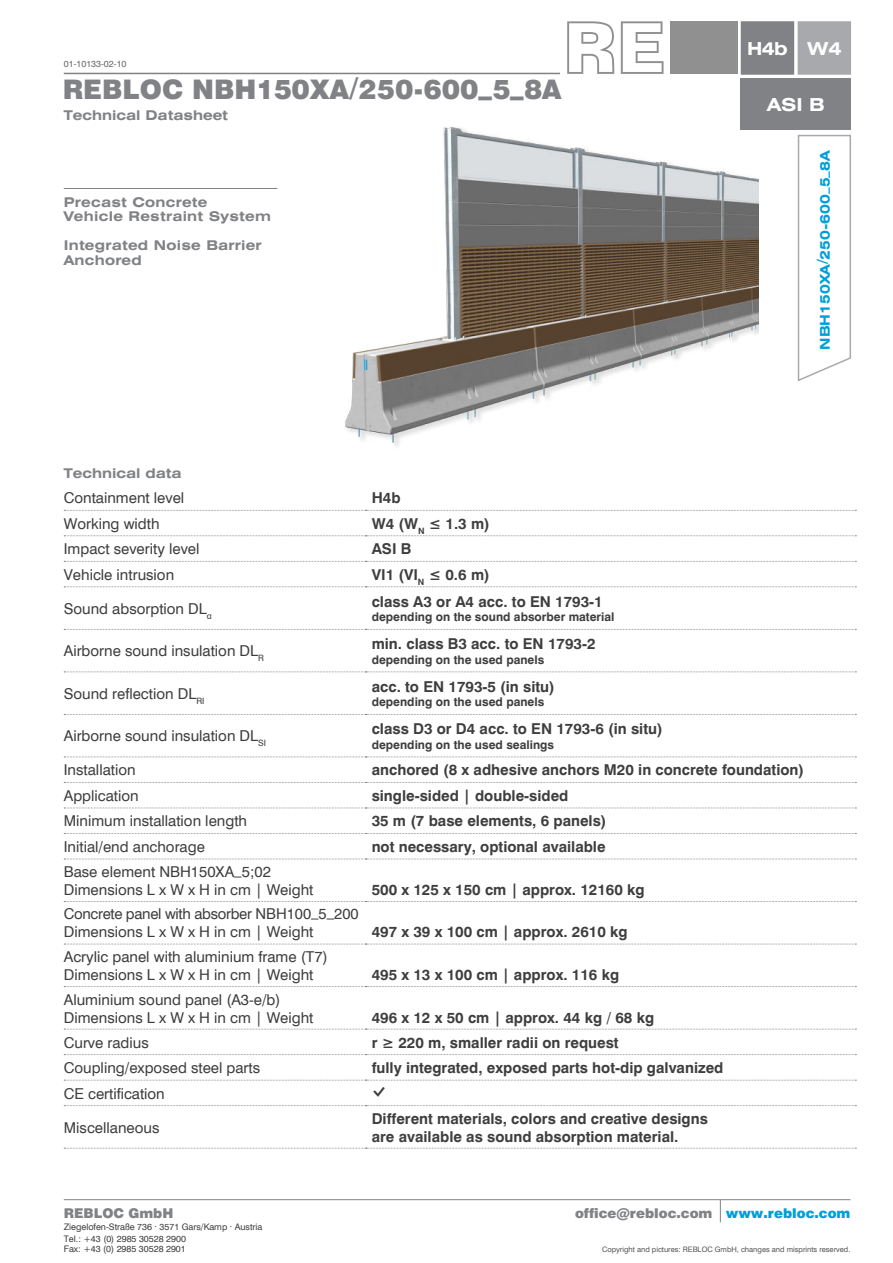
<style>
.page{position:relative;width:893px;height:1263px;background:#fff}
.page>*{position:absolute;margin:0;border:0;box-sizing:border-box;transform-origin:0 0}
.t1{font:900 27px "Swiss 721 BT";color:#808285}
.t2{font:700 expanded 18px "Swiss 721 BT";color:#fff}
.t3{font:700 15px/18px "Swiss 721 BT";color:#3e3e3f}
.t4{font:15px/18px "Swiss 721 BT";color:#3e3e3f}
.t5{font:700 expanded 13.5px/14.5px "Swiss 721 BT";letter-spacing:.02em;color:#808285}
.t6{font:900 13.5px "Swiss 721 BT";color:#808285}
.t7{font:700 expanded 13.5px "Swiss 721 BT";color:#808285}
.t8{font:700 expanded 13.5px "Swiss 721 BT";color:#009fda}
.t9{font:700 12px "Swiss 721 BT";color:#3e3e3f}
.t10{font:9px/11.9px "Swiss 721 BT";color:#3e3e3f}
.t11{font:9px "Swiss 721 BT";color:#67676a}
.t12{font:7.5px "Swiss 721 BT";color:#545557}
.s1{color:#009fda}
</style>
<div class="page">
<hr style="left:64px;top:1199px;width:786px;height:1px;background:#808285">
<svg style="left:720px;top:1200px;width:1px;height:22px"></svg>
<div style="left:741px;top:78px;width:110px;height:51px;background:#808285"></div>
<hr style="left:64px;top:73px;width:496px;height:1px;background:#808285">
<div style="left:670px;top:21px;width:67px;height:53px;background:#8f908f"></div>
<svg style="left:621px;top:21px;width:42px;height:53px"></svg>
<svg style="left:567px;top:21px;width:47px;height:53px"></svg>
<div style="left:741px;top:22px;width:52px;height:52px;background:#808285"></div>
<div style="left:741px;top:21px;width:53px;height:54px;border:2px solid #808285"></div>
<div style="left:798px;top:22px;width:52px;height:52px;background:#a8a9ad"></div>
<div style="left:798px;top:21px;width:53px;height:54px;border:2px solid #a8a9ad"></div>
<svg style="left:64px;top:510px;width:792px;height:1px"></svg>
<svg style="left:64px;top:535px;width:792px;height:1px"></svg>
<svg style="left:64px;top:561px;width:792px;height:1px"></svg>
<svg style="left:64px;top:586px;width:792px;height:1px"></svg>
<svg style="left:64px;top:629px;width:792px;height:1px"></svg>
<svg style="left:64px;top:671px;width:792px;height:1px"></svg>
<svg style="left:64px;top:714px;width:792px;height:1px"></svg>
<svg style="left:64px;top:756px;width:792px;height:1px"></svg>
<svg style="left:64px;top:782px;width:792px;height:1px"></svg>
<svg style="left:64px;top:807px;width:792px;height:1px"></svg>
<svg style="left:64px;top:833px;width:792px;height:1px"></svg>
<svg style="left:64px;top:859px;width:792px;height:1px"></svg>
<svg style="left:64px;top:901px;width:792px;height:1px"></svg>
<svg style="left:64px;top:944px;width:792px;height:1px"></svg>
<svg style="left:64px;top:986px;width:792px;height:1px"></svg>
<svg style="left:64px;top:1029px;width:792px;height:1px"></svg>
<svg style="left:64px;top:1054px;width:792px;height:1px"></svg>
<svg style="left:64px;top:1080px;width:792px;height:1px"></svg>
<svg style="left:64px;top:1105px;width:792px;height:1px"></svg>
<svg style="left:64px;top:1148px;width:792px;height:1px"></svg>
<hr style="left:64px;top:188px;width:213px;height:1px;background:#808285">
<svg style="left:797px;top:134px;width:54px;height:248px"></svg>
<img style="left:345px;top:123px;width:414px;height:323px">
<p class="t11" style="left:64px;top:60px;width:64px">01-10133-02-10</p>
<h1 class="t1" style="left:63px;top:79px;width:501px">REBLOC NBH150XA/250-600_5_8A</h1>
<p class="t7" style="left:64px;top:110px;width:166px">Technical Datasheet</p>
<p class="t5" style="left:64px;top:196px;width:209px">Precast Concrete<br>Vehicle Restraint System</p>
<p class="t5" style="left:64px;top:239px;width:199px">Integrated Noise Barrier<br>Anchored</p>
<p class="t7" style="left:64px;top:468px;width:119px">Technical data</p>
<p class="t4" style="left:64px;top:490px;width:122px">Containment level</p>
<p class="t3" style="left:372px;top:490px;width:30px">H4b</p>
<p class="t4" style="left:64px;top:516px;width:97px">Working width</p>
<p class="t3" style="left:372px;top:516px;width:120px">W4 (W<sub>N</sub> ≤ 1.3 m)</p>
<p class="t4" style="left:64px;top:541px;width:137px">Impact severity level</p>
<p class="t3" style="left:372px;top:541px;width:41px">ASI B</p>
<p class="t4" style="left:64px;top:567px;width:112px">Vehicle intrusion</p>
<p class="t3" style="left:372px;top:565px;width:120px">VI1 (VI<sub>N</sub> ≤ 0.6 m)</p>
<p class="t4" style="left:64px;top:601px;width:150px">Sound absorption DL<sub>α</sub></p>
<p class="t3" style="left:372px;top:592px;width:233px">class A3 or A4 acc. to EN 1793-1</p>
<p class="t9" style="left:372px;top:609px;width:244px">depending on the sound absorber material</p>
<p class="t4" style="left:64px;top:643px;width:202px">Airborne sound insulation DL<sub>R</sub></p>
<p class="t3" style="left:372px;top:635px;width:225px">min. class B3 acc. to EN 1793-2</p>
<p class="t9" style="left:372px;top:652px;width:174px">depending on the used panels</p>
<p class="t4" style="left:64px;top:684px;width:142px">Sound reflection DL<sub>RI</sub></p>
<p class="t3" style="left:372px;top:677px;width:184px">acc. to EN 1793-5 (in situ)</p>
<p class="t9" style="left:372px;top:694px;width:174px">depending on the used panels</p>
<p class="t4" style="left:64px;top:728px;width:204px">Airborne sound insulation DL<sub>SI</sub></p>
<p class="t3" style="left:372px;top:720px;width:292px">class D3 or D4 acc. to EN 1793-6 (in situ)</p>
<p class="t9" style="left:372px;top:737px;width:184px">depending on the used sealings</p>
<p class="t2" style="left:747px;top:41px;width:96px">H4b W4</p>
<p class="t2" style="left:767px;top:97px;width:59px">ASI B</p>
<p class="t8" style="left:820px;top:350px;width:202px;rotate:-90deg">NBH150XA/250-600_5_8A</p>
<p class="t4" style="left:64px;top:762px;width:73px">Installation</p>
<p class="t3" style="left:372px;top:761px;width:434px">anchored (8 x adhesive anchors M20 in concrete foundation)</p>
<p class="t4" style="left:64px;top:788px;width:76px">Application</p>
<p class="t3" style="left:372px;top:786px;width:198px">single-sided | double-sided</p>
<p class="t4" style="left:64px;top:813px;width:185px">Minimum installation length</p>
<p class="t3" style="left:372px;top:812px;width:236px">35 m (7 base elements, 6 panels)</p>
<p class="t4" style="left:64px;top:839px;width:143px">Initial/end anchorage</p>
<p class="t3" style="left:372px;top:837px;width:235px">not necessary, optional available</p>
<p class="t4" style="left:64px;top:864px;width:251px">Base element NBH150XA_5;02<br>Dimensions L x W x H in cm | Weight</p>
<p class="t3" style="left:372px;top:880px;width:274px">500 x 125 x 150 cm | approx. 12160 kg</p>
<p class="t4" style="left:64px;top:906px;width:296px">Concrete panel with absorber NBH100_5_200<br>Dimensions L x W x H in cm | Weight</p>
<p class="t4" style="left:64px;top:949px;width:265px">Acrylic panel with aluminium frame (T7)<br>Dimensions L x W x H in cm | Weight</p>
<p class="t4" style="left:64px;top:991px;width:251px">Aluminium sound panel (A3-e/b)<br>Dimensions L x W x H in cm | Weight</p>
<p class="t3" style="left:372px;top:923px;width:257px">497 x 39 x 100 cm | approx. 2610 kg</p>
<p class="t3" style="left:372px;top:965px;width:249px">495 x 13 x 100 cm | approx. 116 kg</p>
<p class="t3" style="left:372px;top:1008px;width:284px">496 x 12 x 50 cm | approx. 44 kg / 68 kg</p>
<p class="t4" style="left:64px;top:1034px;width:87px">Curve radius</p>
<p class="t3" style="left:372px;top:1033px;width:248px">r ≥ 220 m, smaller radii on request</p>
<p class="t4" style="left:64px;top:1060px;width:198px">Coupling/exposed steel parts</p>
<p class="t3" style="left:372px;top:1058px;width:353px">fully integrated, exposed parts hot-dip galvanized</p>
<p class="t4" style="left:64px;top:1084px;width:103px">CE certification</p>
<p class="t4" style="left:64px;top:1120px;width:97px">Miscellaneous</p>
<p class="t3" style="left:372px;top:1109px;width:338px">Different materials, colors and creative designs are available as sound absorption material.</p>
<p class="t6" style="left:64px;top:1205px;width:111px">REBLOC GmbH</p>
<p class="t6" style="left:575px;top:1205px;width:277px">office@rebloc.com <span class="s1">www.rebloc.com</span></p>
<p class="t10" style="left:64px;top:1222px;width:200px">Ziegelofen-Straße 736 . 3571 Gars/Kamp . Austria<br>Tel.: +43 (0) 2985 30528 2900</p>
<p class="t10" style="left:64px;top:1244px;width:124px">Fax: +43 (0) 2985 30528 2901</p>
<p class="t12" style="left:602px;top:1247px;width:250px">Copyright and pictures: REBLOC GmbH, changes and misprints reserved.</p>
</div>
